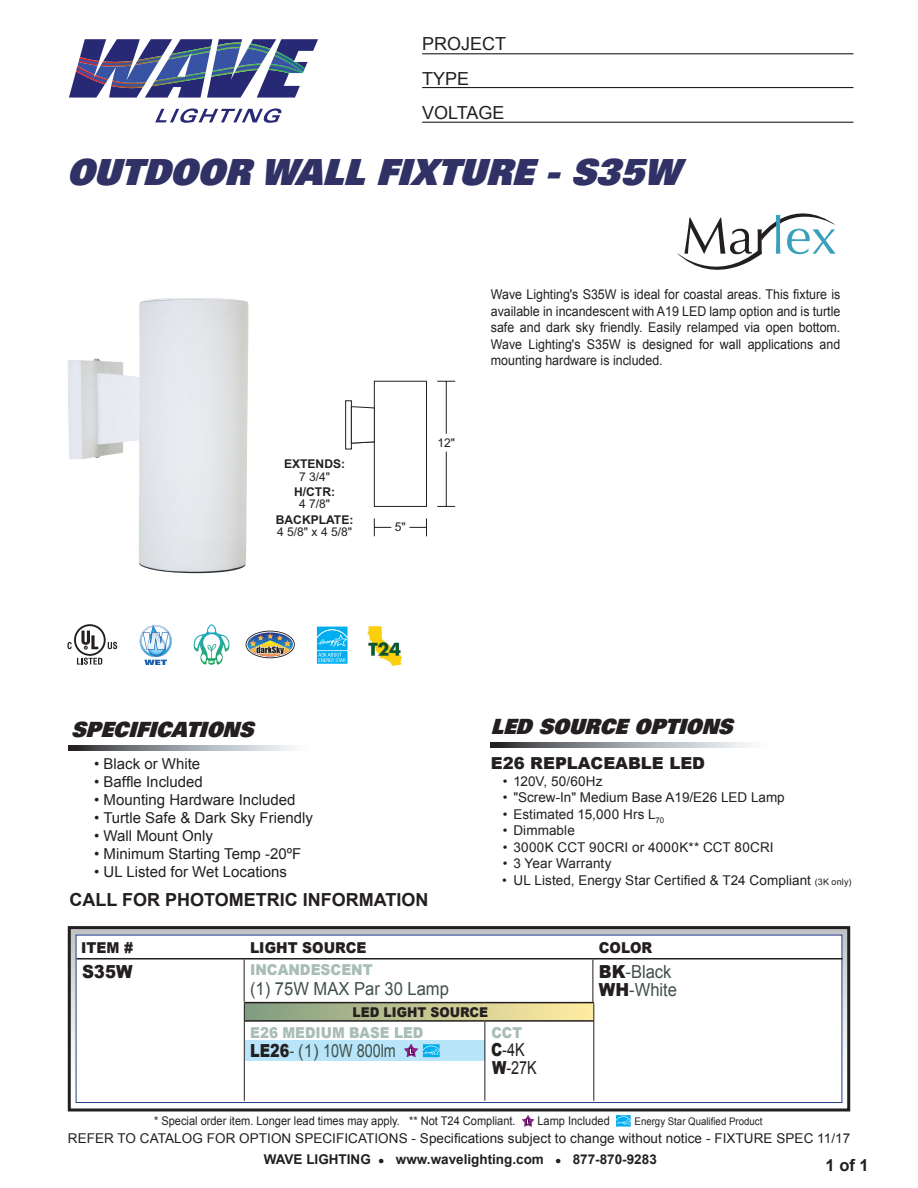
<style>
.page{position:relative;width:918px;height:1188px;background:#fff}
.page>*{position:absolute;margin:0;border:0;box-sizing:border-box;transform-origin:0 0}
.t1{font:italic 36px "Univers LT Std X Black";color:#303265;scale:.95 1}
.t2{font:italic 21px "Univers LT Std X Black";color:#231f20;scale:.95 1}
.t3{font:18px/18px "Arial";color:#404f49;scale:.92 1}
.t4{font:700 18px "Arial";color:#231f20}
.t5{font:18px "Arial";color:#231f20}
.t6{font:18px "Arial";color:#404f49;scale:.8 1}
.t7{font:18px/18px "Arial";color:#231f20;scale:.8 1}
.t8{font:900 18px "Arial";color:#231f20;scale:.92 1}
.t9{font:900 16.5px "Arial";color:#231f20}
.t10{font:700 16.5px "Arial";color:#231f20}
.t11{font:15px "Arial";color:#231f20}
.t12{font:900 15px "Arial";color:#231f20;scale:.92 1}
.t13{font:900 15px "Arial";color:#a8bdb4;scale:.9 1}
.t14{font:900 15px "Arial";color:#a8bdb4;scale:.92 1}
.t15{font:13.5px "Arial";letter-spacing:.005em;color:#231f20}
.t16{font:13.5px/16.5px "Arial";letter-spacing:.005em;color:#231f20;text-align:justify;scale:.92 1}
.t17{font:700 13.5px "Arial";color:#231f20}
.t18{font:900 13.5px "Arial";color:#231f20;scale:.92 1}
.t19{font:12.15px/12.1px "Arial";color:#231f20}
.t20{font:700 12.15px/12px "Arial";color:#231f20;text-align:center}
.t21{font:12px "Arial";color:#231f20;scale:.92 1}
.t22{font:10.5px "Arial";color:#231f20;scale:.92 1}
.s1{font-weight:400}
.s2{font-weight:700}
.s3{font-size:9px}
.s4{font-weight:900;color:#231f20}
.s5{font-weight:900}
.s6{font-size:10.5px}
</style>
<div class="page">
<svg style="left:72px;top:930px;width:774px;height:173px;background:#bbbfc7"></svg>
<div style="left:68px;top:926px;width:782px;height:186px;border:3px solid #231f20"></div>
<div style="left:76px;top:935px;width:766px;height:168px;background:#fff;border:1px solid #253f8e"></div>
<div style="left:74px;top:624px;width:32px;height:32px;border:2px solid #231f20;border-radius:50%"></div>
<svg style="left:81px;top:631px;width:17px;height:18px"></svg>
<svg style="left:68px;top:642px;width:4px;height:7px"></svg>
<svg style="left:108px;top:642px;width:9px;height:7px"></svg>
<svg style="left:77px;top:658px;width:25px;height:7px"></svg>
<svg style="left:140px;top:624px;width:32px;height:41px"></svg>
<svg style="left:193px;top:624px;width:36px;height:41px"></svg>
<svg style="left:246px;top:631px;width:49px;height:27px"></svg>
<svg style="left:316px;top:626px;width:32px;height:38px"></svg>
<div style="left:317px;top:651px;width:31px;height:13px;background:#00aeef"></div>
<svg style="left:317px;top:627px;width:31px;height:35px"></svg>
<img style="left:368px;top:626px;width:34px;height:40px">
<div style="left:245px;top:1041px;width:240px;height:20px;background:#b9e5fa"></div>
<hr style="left:76px;top:958px;width:168px;height:2px;background:#231f20">
<hr style="left:244px;top:958px;width:349px;height:2px;background:#231f20">
<hr style="left:593px;top:958px;width:250px;height:2px;background:#231f20">
<hr style="left:244px;top:960px;width:1px;height:42px;background:#231f20">
<hr style="left:593px;top:960px;width:1px;height:42px;background:#231f20">
<div style="left:244px;top:1003px;width:350px;height:18px;background:linear-gradient(to right,#7f9b81,#ffeea1)"></div>
<hr style="left:244px;top:1002px;width:241px;height:1px;background:#231f20">
<hr style="left:485px;top:1002px;width:109px;height:1px;background:#231f20">
<hr style="left:244px;top:1020px;width:241px;height:2px;background:#231f20">
<hr style="left:485px;top:1020px;width:109px;height:2px;background:#231f20">
<svg style="left:244px;top:1003px;width:1px;height:18px"></svg>
<svg style="left:594px;top:1003px;width:1px;height:18px"></svg>
<hr style="left:244px;top:1021px;width:1px;height:80px;background:#231f20">
<hr style="left:594px;top:1021px;width:1px;height:80px;background:#231f20">
<hr style="left:485px;top:1022px;width:1px;height:79px;background:#231f20">
<svg style="left:404px;top:1044px;width:36px;height:13px"></svg>
<svg style="left:155px;top:108px;width:127px;height:15px"></svg>
<svg style="left:69px;top:39px;width:249px;height:59px"></svg>
<hr style="left:422px;top:53px;width:431px;height:1px;background:#231f20">
<hr style="left:422px;top:87px;width:431px;height:1px;background:#231f20">
<hr style="left:422px;top:122px;width:431px;height:1px;background:#231f20">
<svg style="left:69px;top:745px;width:225px;height:6px"></svg>
<svg style="left:522px;top:1115px;width:12px;height:12px"></svg>
<svg style="left:616px;top:1115px;width:15px;height:12px"></svg>
<svg style="left:491px;top:742px;width:260px;height:5px"></svg>
<svg style="left:677px;top:213px;width:159px;height:57px"></svg>
<img style="left:68px;top:298px;width:181px;height:275px">
<div style="left:345px;top:400px;width:7px;height:49px;background:#fff;border:1px solid #231f20"></div>
<svg style="left:350px;top:381px;width:105px;height:126px"></svg>
<svg style="left:374px;top:518px;width:17px;height:18px"></svg>
<svg style="left:410px;top:518px;width:17px;height:18px"></svg>
<p class="t5" style="left:422px;top:32px;width:86px">PROJECT</p>
<p class="t5" style="left:422px;top:67px;width:49px">TYPE</p>
<p class="t5" style="left:422px;top:101px;width:84px">VOLTAGE</p>
<p class="t1" style="left:66px;top:148px;width:659px">OUTDOOR WALLFIXTURE-S35W</p>
<p class="t20" style="left:284px;top:459px;width:63px">EXTENDS:<br><span class="s1">7 3/4"</span></p>
<p class="t20" style="left:294px;top:486px;width:42px">H/CTR:<br><span class="s1">4 7/8"</span></p>
<p class="t19" style="left:276px;top:514px;width:79px"><span class="s2">BACKPLATE:<br></span>4 5/8" x 4 5/8"</p>
<p class="t19" style="left:395px;top:520px;width:13px">5"</p>
<p class="t19" style="left:437px;top:437px;width:19px">12"</p>
<p class="t16" style="left:491px;top:286px;width:381px">Wave Lighting's S35W is ideal for coastal areas. This fixture is available in incandescent with A19 LED lamp option and is turtle safe and dark sky friendly. Easily relamped via open bottom.<br>Wave Lighting's S35W is designed for wall applications and mounting hardware is included.</p>
<p class="t2" style="left:71px;top:716px;width:201px">SPECIFICATIONS</p>
<p class="t11" style="left:94px;top:754px;width:108px">• Black or White</p>
<p class="t11" style="left:94px;top:772px;width:110px">• Baffle Included</p>
<p class="t11" style="left:94px;top:790px;width:203px">• Mounting Hardware Included</p>
<p class="t11" style="left:94px;top:808px;width:220px">• Turtle Safe &amp; Dark Sky Friendly</p>
<p class="t11" style="left:94px;top:826px;width:120px">• Wall Mount Only</p>
<p class="t11" style="left:94px;top:844px;width:209px">• Minimum Starting Temp -20ºF</p>
<p class="t11" style="left:94px;top:862px;width:194px">• UL Listed for Wet Locations</p>
<p class="t4" style="left:69px;top:888px;width:360px">CALL FOR PHOTOMETRIC INFORMATION</p>
<p class="t2" style="left:491px;top:713px;width:263px">LED SOURCEOPTIONS</p>
<p class="t9" style="left:491px;top:754px;width:216px">E26 REPLACEABLE LED</p>
<p class="t15" style="left:503px;top:772px;width:101px">• 120V, 50/60Hz</p>
<p class="t15" style="left:503px;top:788px;width:283px">• "Screw-In" Medium Base A19/E26 LED Lamp</p>
<p class="t15" style="left:503px;top:805px;width:163px">• Estimated 15,000 Hrs L<sub>70</sub></p>
<p class="t15" style="left:503px;top:821px;width:73px">• Dimmable</p>
<p class="t15" style="left:503px;top:838px;width:272px">• 3000K CCT 90CRI or 4000K** CCT 80CRI</p>
<p class="t15" style="left:503px;top:854px;width:110px">• 3 Year Warranty</p>
<p class="t15" style="left:502px;top:871px;width:351px">• UL Listed, Energy Star Certified &amp; T24 Compliant <span class="s3">(3K only)</span></p>
<p class="t12" style="left:81px;top:939px;width:58px">ITEM #</p>
<p class="t12" style="left:250px;top:939px;width:128px">LIGHT SOURCE</p>
<p class="t12" style="left:599px;top:939px;width:60px">COLOR</p>
<p class="t8" style="left:82px;top:961px;width:57px">S35W</p>
<p class="t14" style="left:250px;top:962px;width:135px">INCANDESCENT</p>
<p class="t3" style="left:250px;top:980px;width:218px">(1) 75W MAX Par 30 Lamp</p>
<p class="t3" style="left:599px;top:963px;width:86px"><span class="s4">BK</span>-Black<br><span class="s4">WH</span>-White</p>
<p class="t18" style="left:353px;top:1004px;width:149px">LED LIGHT SOURCE</p>
<p class="t13" style="left:250px;top:1024px;width:194px">E26 MEDIUM BASE LED</p>
<p class="t6" style="left:250px;top:1039px;width:184px"><span class="s4">LE26</span>- (1) 10W 800lm</p>
<p class="t13" style="left:491px;top:1024px;width:36px">CCT</p>
<p class="t7" style="left:491px;top:1041px;width:59px"><span class="s5">C</span>-4K<br><span class="s5">W</span>-27K</p>
<p class="t21" style="left:154px;top:1113px;width:395px">* Special order item. Longer lead times may apply. ** Not T24 Compliant.</p>
<p class="t21" style="left:537px;top:1113px;width:80px">Lamp Included</p>
<p class="t22" style="left:635px;top:1115px;width:140px">Energy Star Qualified Product</p>
<p class="t15" style="left:68px;top:1130px;width:784px">REFER TO CATALOG FOR OPTION SPECIFICATIONS - Specifications subject to change without notice - FIXTURE SPEC 11/17</p>
<p class="t17" style="left:264px;top:1150px;width:395px">WAVE LIGHTING <span class="s6">●</span> www.wavelighting.com <span class="s6">●</span> 877-870-9283</p>
<p class="t10" style="left:826px;top:1154px;width:45px">1 of 1</p>
</div>
